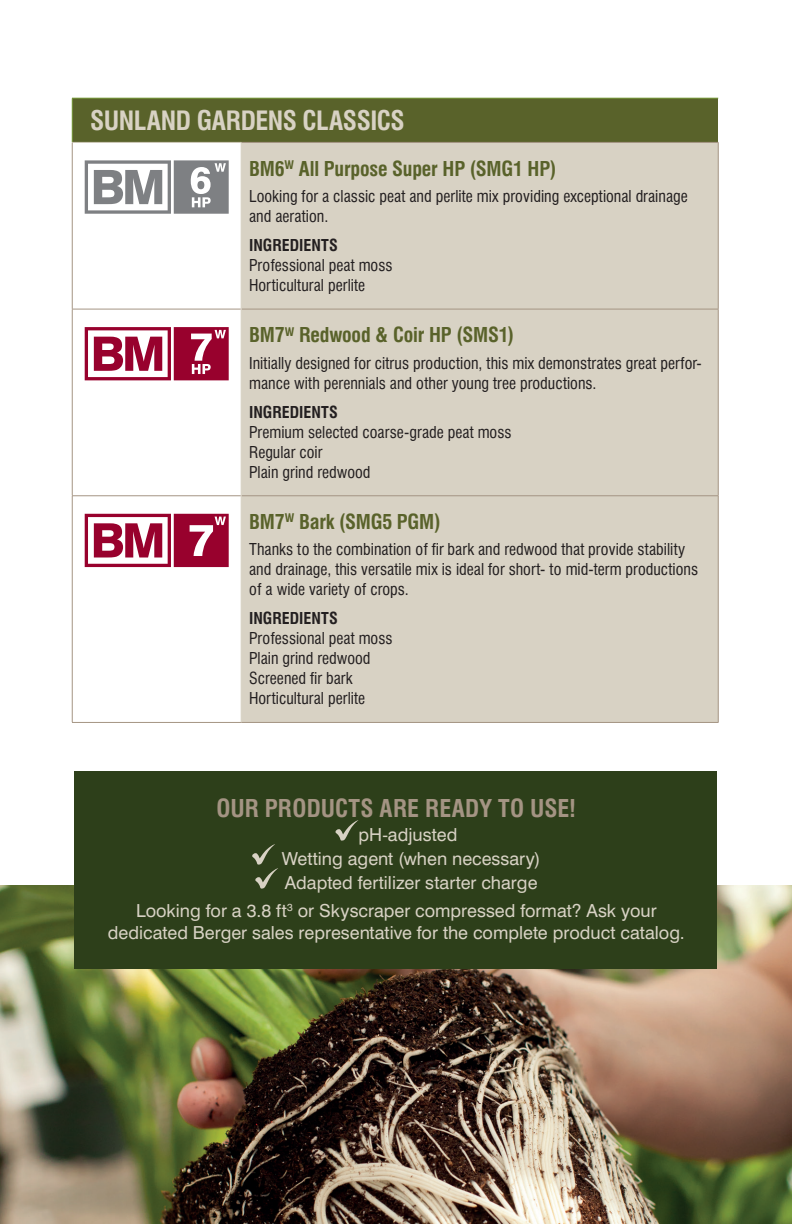
<style>
.page{position:relative;width:792px;height:1224px;background:#fff}
.page>*{position:absolute;margin:0;border:0;box-sizing:border-box;transform-origin:0 0}
.t1{font:700 condensed 26px "Swiss 721 BT";letter-spacing:-.02em;color:#d8d2c4}
.t2{font:700 condensed 24px "Swiss 721 BT";letter-spacing:.005em;color:#a49483}
.Titre_2{font:700 condensed 20px "Swiss 721 BT";letter-spacing:-.01em;color:#59622a}
.t3{font:18px/22px "Swiss 721 BT";color:#d8d2c4;text-align:center}
.Texte_2{font:condensed 16px/20px "Swiss 721 BT";color:#231f20}
.Texte_ingrédients{font:condensed 16px "Swiss 721 BT";color:#231f20}
.Titre_ingrédients{font:700 condensed 16px "Swiss 721 BT";color:#231f20}
</style>
<div class="page">
<img style="left:0;top:886px;width:792px;height:338px">
<div style="left:72px;top:98px;width:646px;height:44px;background:#59622a"></div>
<div style="left:242px;top:143px;width:476px;height:579px;background:#d8d2c4"></div>
<hr style="left:72px;top:98px;width:169px;height:1px;background:#799c3d">
<hr style="left:72px;top:98px;width:1px;height:44px;background:#799c3d">
<hr style="left:241px;top:98px;width:477px;height:1px;background:#799c3d">
<hr style="left:241px;top:142px;width:477px;height:1px;background:#a49483">
<hr style="left:718px;top:143px;width:1px;height:166px;background:#a49483">
<hr style="left:72px;top:309px;width:169px;height:1px;background:#a49483">
<hr style="left:241px;top:309px;width:477px;height:1px;background:#a49483">
<hr style="left:718px;top:309px;width:1px;height:187px;background:#a49483">
<hr style="left:72px;top:495px;width:169px;height:1px;background:#a49483">
<hr style="left:241px;top:495px;width:477px;height:1px;background:#a49483">
<hr style="left:718px;top:496px;width:1px;height:226px;background:#a49483">
<hr style="left:72px;top:722px;width:169px;height:1px;background:#a49483">
<hr style="left:241px;top:722px;width:477px;height:1px;background:#a49483">
<hr style="left:72px;top:142px;width:169px;height:1px;background:#d8d2c4">
<hr style="left:241px;top:143px;width:1px;height:166px;background:#d8d2c4">
<hr style="left:241px;top:309px;width:1px;height:187px;background:#d8d2c4">
<hr style="left:241px;top:496px;width:1px;height:226px;background:#d8d2c4">
<hr style="left:72px;top:143px;width:1px;height:166px;background:#a49483">
<hr style="left:72px;top:309px;width:1px;height:187px;background:#a49483">
<hr style="left:72px;top:496px;width:1px;height:226px;background:#a49483">
<svg style="left:85px;top:160px;width:144px;height:54px"></svg>
<svg style="left:85px;top:327px;width:144px;height:53px"></svg>
<svg style="left:85px;top:514px;width:144px;height:53px"></svg>
<div style="left:75px;top:771px;width:642px;height:198px;background:#2d3f1a"></div>
<svg style="left:335px;top:820px;width:24px;height:21px"></svg>
<svg style="left:252px;top:844px;width:26px;height:45px"></svg>
<p class="t1" style="left:90px;top:105px;width:316px">SUNLAND GARDENS CLASSICS</p>
<p class="Titre_2" style="left:249px;top:156px;width:309px">BM6<sup>W</sup> All Purpose Super HP (SMG1 HP)</p>
<p class="Texte_2" style="left:249px;top:186px;width:440px">Looking for a classic peat and perlite mix providing exceptional drainage and aeration.</p>
<p class="Titre_ingrédients" style="left:249px;top:236px;width:90px">INGREDIENTS</p>
<p class="Texte_ingrédients" style="left:249px;top:256px;width:145px">Professional peat moss</p>
<p class="Texte_ingrédients" style="left:249px;top:276px;width:118px">Horticultural perlite</p>
<p class="Titre_2" style="left:249px;top:323px;width:267px">BM7<sup>W</sup> Redwood &amp; Coir HP (SMS1)</p>
<p class="Texte_2" style="left:249px;top:353px;width:454px">Initially designed for citrus production, this mix demonstrates great perfor&shy;mance with perennials and other young tree productions.</p>
<p class="Titre_ingrédients" style="left:249px;top:402px;width:90px">INGREDIENTS</p>
<p class="Texte_ingrédients" style="left:249px;top:422px;width:264px">Premium selected coarse-grade peat moss</p>
<p class="Texte_ingrédients" style="left:249px;top:442px;width:75px">Regular coir</p>
<p class="Texte_ingrédients" style="left:249px;top:462px;width:123px">Plain grind redwood</p>
<p class="Titre_2" style="left:249px;top:510px;width:193px">BM7<sup>W</sup> Bark (SMG5 PGM)</p>
<p class="Texte_2" style="left:249px;top:540px;width:450px">Thanks to the combination of fir bark and redwood that provide stability and drainage, this versatile mix is ideal for short- to mid-term productions of a wide variety of crops.</p>
<p class="Titre_ingrédients" style="left:249px;top:609px;width:90px">INGREDIENTS</p>
<p class="Texte_ingrédients" style="left:249px;top:629px;width:145px">Professional peat moss</p>
<p class="Texte_ingrédients" style="left:249px;top:649px;width:123px">Plain grind redwood</p>
<p class="Texte_ingrédients" style="left:249px;top:669px;width:105px">Screened fir bark</p>
<p class="Texte_ingrédients" style="left:249px;top:689px;width:118px">Horticultural perlite</p>
<p class="t2" style="left:217px;top:794px;width:361px">OUR PRODUCTS ARE READY TO USE!</p>
<p class="t3" style="left:358px;top:823px;width:100px">pH-adjusted</p>
<p class="t3" style="left:282px;top:847px;width:260px">Wetting agent (when necessary)</p>
<p class="t3" style="left:285px;top:871px;width:254px">Adapted fertilizer starter charge</p>
<p class="t3" style="left:108px;top:899px;width:578px">Looking for a 3.8 ft<sup>3</sup> or Skyscraper compressed format? Ask your dedicated Berger sales representative for the complete product catalog.</p>
</div>
